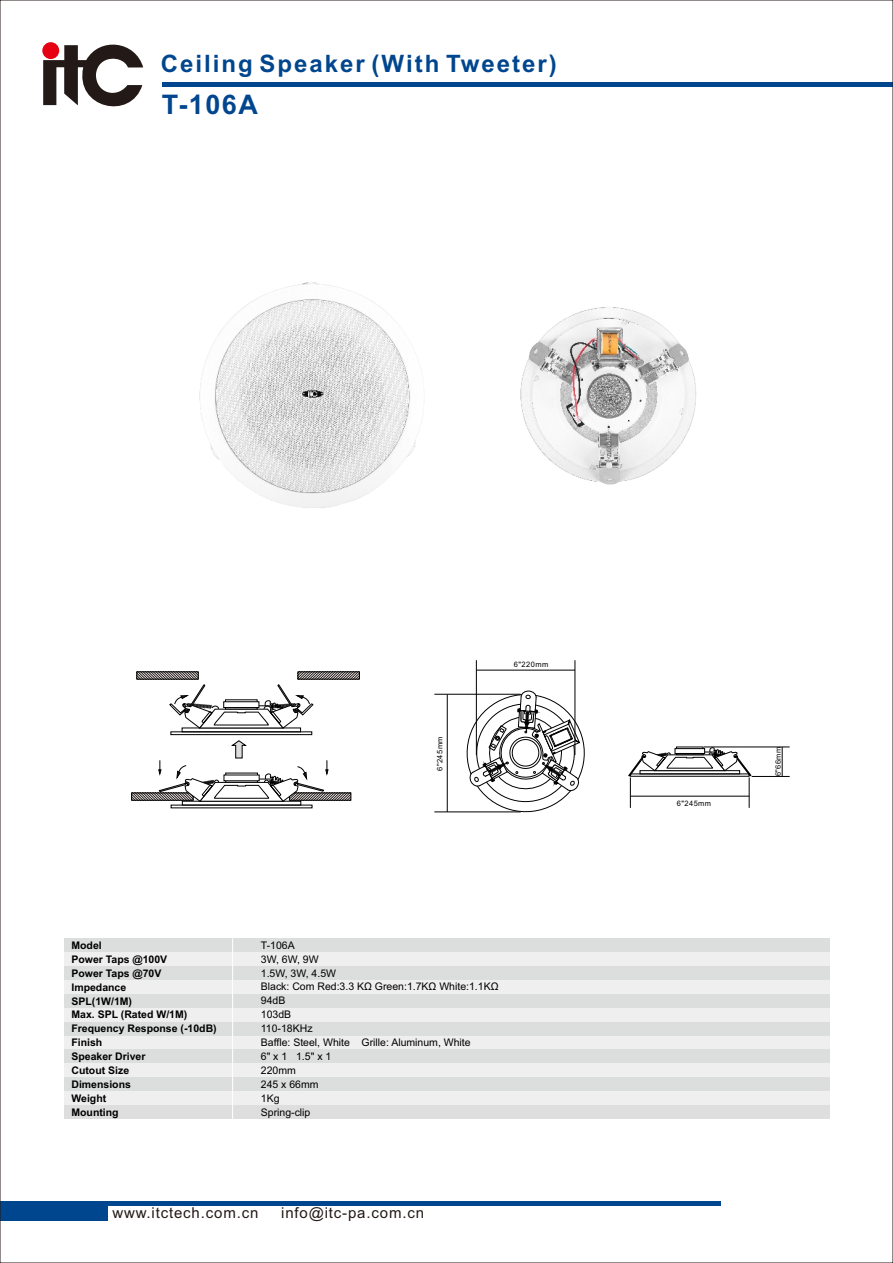
<style>
.page{position:relative;width:893px;height:1263px;background:#fff}
.page>*{position:absolute;margin:0;border:0;box-sizing:border-box;transform-origin:0 0}
.t1{font:700 27px "Arial";color:#00468e}
.t2{font:700 24px "Arial";letter-spacing:.085em;color:#00468e}
.t3{font:15px "Arial";letter-spacing:.055em;color:#231916}
.t4{font:10.5px/14px "Arial";color:#000}
.t5{font:700 10.5px/14px "Arial";color:#000}
.t6{font:7.5px "Arial";letter-spacing:.055em;color:#000}
</style>
<div class="page">
<hr style="left:0;top:1202px;width:720px;height:4px;background:#00468e">
<div style="left:0;top:1202px;width:108px;height:18px;background:#00468e"></div>
<hr style="left:163px;top:82px;width:730px;height:4px;background:#00468e">
<svg style="left:43px;top:42px;width:100px;height:65px"></svg>
<div style="left:64px;top:938px;width:766px;height:181px;background:#efeff0"></div>
<div style="left:64px;top:938px;width:766px;height:14px;background:#dcdddd"></div>
<div style="left:64px;top:966px;width:766px;height:14px;background:#dcdddd"></div>
<div style="left:64px;top:994px;width:766px;height:14px;background:#dcdddd"></div>
<div style="left:64px;top:1022px;width:766px;height:13px;background:#dcdddd"></div>
<div style="left:64px;top:1050px;width:766px;height:13px;background:#dcdddd"></div>
<div style="left:64px;top:1077px;width:766px;height:14px;background:#dcdddd"></div>
<div style="left:64px;top:1105px;width:766px;height:14px;background:#dedede"></div>
<hr style="left:232px;top:938px;width:1px;height:183px;background:#fff">
<img style="left:520px;top:307px;width:176px;height:178px">
<img style="left:199px;top:282px;width:225px;height:226px">
<div style="left:131px;top:793px;width:62px;height:7px;border:1px solid #000"></div>
<div style="left:171px;top:805px;width:141px;height:3px;border:1px solid #000"></div>
<svg style="left:300px;top:674px;width:58px;height:3px"></svg>
<div style="left:298px;top:672px;width:62px;height:7px;border:1px solid #000"></div>
<svg style="left:139px;top:674px;width:57px;height:3px"></svg>
<div style="left:137px;top:672px;width:61px;height:7px;border:1px solid #000"></div>
<svg style="left:132px;top:740px;width:219px;height:62px"></svg>
<div style="left:171px;top:732px;width:141px;height:3px;border:1px solid #000"></div>
<div style="left:182px;top:728px;width:119px;height:4px;border:1px solid #000"></div>
<svg style="left:169px;top:685px;width:144px;height:43px"></svg>
<svg style="left:628px;top:747px;width:123px;height:29px"></svg>
<svg style="left:458px;top:660px;width:127px;height:153px"></svg>
<hr style="left:752px;top:776px;width:38px;height:1px;background:#000">
<hr style="left:704px;top:747px;width:86px;height:1px;background:#000">
<svg style="left:782px;top:747px;width:1px;height:29px"></svg>
<hr style="left:434px;top:694px;width:87px;height:1px;background:#000">
<hr style="left:434px;top:812px;width:87px;height:1px;background:#000">
<hr style="left:447px;top:694px;width:1px;height:118px;background:#000">
<hr style="left:630px;top:777px;width:1px;height:31px;background:#000">
<hr style="left:749px;top:777px;width:1px;height:31px;background:#000">
<hr style="left:631px;top:796px;width:118px;height:1px;background:#000">
<hr style="left:476px;top:660px;width:1px;height:95px;background:#000">
<hr style="left:575px;top:660px;width:1px;height:95px;background:#000">
<hr style="left:477px;top:670px;width:98px;height:1px;background:#000">
<h2 class="t2" style="left:161px;top:54px;width:398px">Ceiling Speaker (With Tweeter)</h2>
<h1 class="t1" style="left:162px;top:94px;width:98px">T-106A</h1>
<p class="t6" style="left:437px;top:771px;width:36px;rotate:-90deg">6"245mm</p>
<p class="t6" style="left:514px;top:661px;width:36px">6"220mm</p>
<p class="t5" style="left:71px;top:939px;width:147px">Model<br>Power Taps @100V<br>Power Taps @70V<br>Impedance<br>SPL(1W/1M)<br>Max. SPL (Rated W/1M)<br>Frequency Response (-10dB)<br>Finish<br>Speaker Driver<br>Cutout Size<br>Dimensions<br>Weight<br>Mounting</p>
<p class="t4" style="left:261px;top:939px;width:239px">T-106A<br>3W, 6W, 9W<br>1.5W, 3W, 4.5W<br>Black: Com Red:3.3 KΩ Green:1.7KΩ White:1.1KΩ<br>94dB<br>103dB<br>110-18KHz<br>Baffle: Steel, White Grille: Aluminum, White<br>6" x 1 1.5" x 1<br>220mm<br>245 x 66mm<br>1Kg<br>Spring-clip</p>
<h3 class="t3" style="left:112px;top:1207px;width:147px">www.itctech.com.cn</h3>
<h3 class="t3" style="left:281px;top:1207px;width:144px">info@itc-pa.com.cn</h3>
<p class="t6" style="left:677px;top:800px;width:36px">6"245mm</p>
<p class="t6" style="left:775px;top:776px;width:31px;rotate:-90deg">6"66mm</p>
</div>
